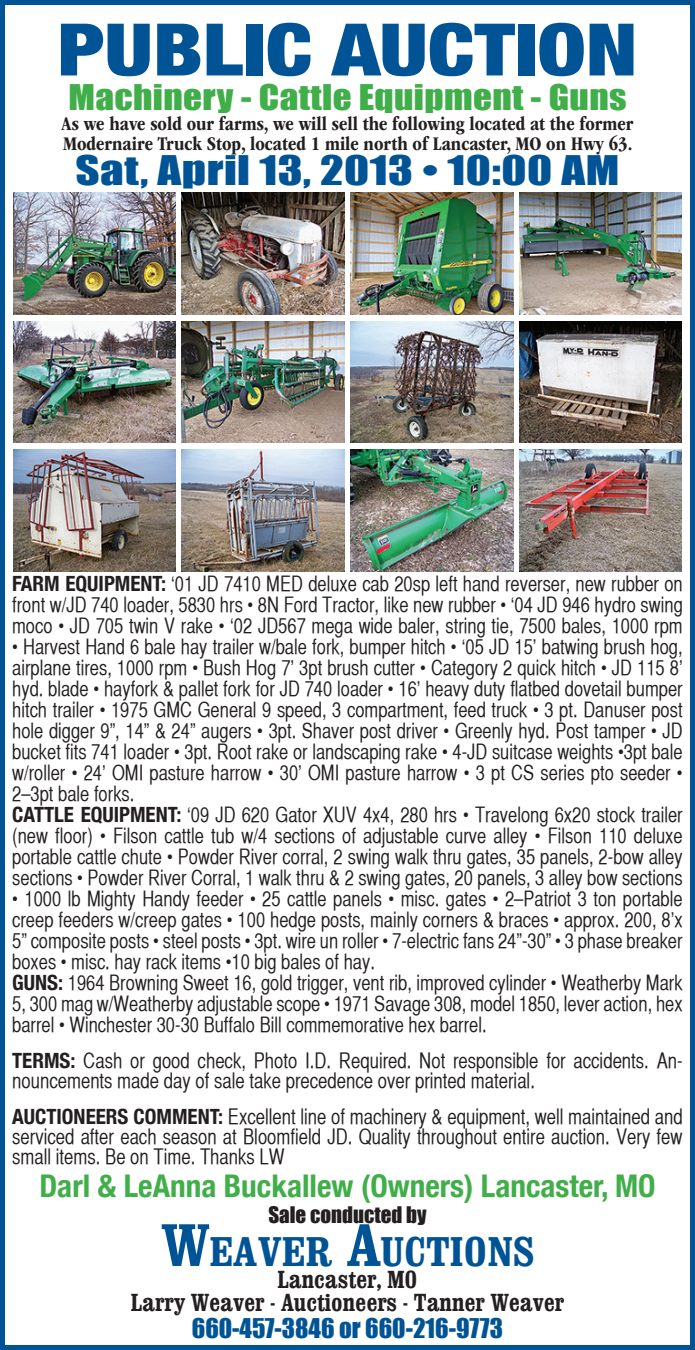
<style>
.page{position:relative;width:695px;height:1350px;background:#fff}
.page>*{position:absolute;margin:0;border:0;box-sizing:border-box;transform-origin:0 0}
.t1{font:900 condensed 72.5px "Helvetica Neue";color:#005495;scale:1.2 1}
.t2{font:700 condensed 42px "Clarendon";color:#005495;scale:1.1 1}
.t3{font:37.5px "Impact";letter-spacing:.01em;color:#005495;scale:1.25 1}
.t4{font:32.5px "Impact";letter-spacing:.01em;color:#40ae49;scale:1.14 1}
.t5{font:700 condensed 31.25px "Helvetica Neue";color:#40ae49}
.t6{font:700 condensed 25px/22.5px "Clarendon";color:#231f20;text-align:center}
.t7{font:25px "Impact";color:#005495}
.t8{font:21.25px/20px "Helvetica CY Plain";color:#231f20;scale:.96 1}
.t9{font:21px/21px "Helvetica CY Plain";color:#231f20;scale:.96 1}
.t10{font:700 condensed 21px "Helvetica Neue";color:#231f20}
.t11{font:21px "Impact";color:#231f20}
.t12{font:700 condensed 20px/20px "ITC Garamond Std";color:#231f20}
.s1{font-family:"Helvetica Neue";font-weight:700;font-stretch:condensed}
.s2{font-family:"Helvetica Neue";font-weight:700;font-stretch:condensed;font-size:21px}
.s3{font-size:60px}
</style>
<div class="page">
<div style="left:0;top:0;width:695px;height:1350px;border:5px solid #005495"></div>
<img style="left:13px;top:321px;width:163px;height:122px">
<img style="left:519px;top:449px;width:163px;height:122px">
<img style="left:350px;top:193px;width:163px;height:121px">
<img style="left:182px;top:321px;width:162px;height:122px">
<img style="left:519px;top:193px;width:163px;height:121px">
<img style="left:13px;top:193px;width:163px;height:121px">
<img style="left:350px;top:449px;width:163px;height:122px">
<img style="left:519px;top:321px;width:163px;height:122px">
<img style="left:182px;top:193px;width:162px;height:121px">
<img style="left:13px;top:449px;width:163px;height:122px">
<img style="left:182px;top:449px;width:162px;height:122px">
<img style="left:350px;top:321px;width:163px;height:122px">
<h1 class="t1" style="left:58px;top:-10px;width:484px">PUBLIC AUCTION</h1>
<h3 class="t4" style="left:68px;top:73px;width:491px">Machinery - Cattle Equipment - Guns</h3>
<p class="t12" style="left:62px;top:114px;width:573px">As we have sold our farms, we will sell the following located at the former<br>Modernaire Truck Stop, located 1 mile north of Lancaster, MO on Hwy 63.</p>
<h3 class="t3" style="left:76px;top:142px;width:436px">Sat, April 13, 2013 • 10:00 AM</h3>
<p class="t9" style="left:12px;top:574px;width:700px;text-align:justify"><span class="s1">FARM EQUIPMENT:</span> ‘01 JD 7410 MED deluxe cab 20sp left hand reverser, new rubber on front w/JD 740 loader, 5830 hrs • 8N Ford Tractor, like new rubber • ‘04 JD 946 hydro swing moco • JD 705 twin V rake • ‘02 JD567 mega wide baler, string tie, 7500 bales, 1000 rpm</p>
<p class="t9" style="left:12px;top:637px;width:700px">• Harvest Hand 6 bale hay trailer w/bale fork, bumper hitch • ‘05 JD 15’ batwing brush hog, airplane tires, 1000 rpm • Bush Hog 7’ 3pt brush cutter • Category 2 quick hitch • JD 115 8’ hyd. blade • hayfork &amp; pallet fork for JD 740 loader • 16’ heavy duty flatbed dovetail bumper hitch trailer • 1975 GMC General 9 speed, 3 compartment, feed truck • 3 pt. Danuser post hole digger 9”, 14” &amp; 24” augers • 3pt. Shaver post driver • Greenly hyd. Post tamper • JD bucket fits 741 loader • 3pt. Root rake or landscaping rake • 4-JD suitcase weights •3pt bale w/roller • 24’ OMI pasture harrow • 30’ OMI pasture harrow • 3 pt CS series pto seeder • 2–3pt bale forks.<br><span class="s1">CATTLE EQUIPMENT:</span> ‘09 JD 620 Gator XUV 4x4, 280 hrs • Travelong 6x20 stock trailer (new floor) • Filson cattle tub w/4 sections of adjustable curve alley • Filson 110 deluxe portable cattle chute • Powder River corral, 2 swing walk thru gates, 35 panels, 2-bow alley sections • Powder River Corral, 1 walk thru &amp; 2 swing gates, 20 panels, 3 alley bow sections</p>
<p class="t9" style="left:12px;top:889px;width:700px">• 1000 lb Mighty Handy feeder • 25 cattle panels • misc. gates • 2–Patriot 3 ton portable creep feeders w/creep gates • 100 hedge posts, mainly corners &amp; braces • approx. 200, 8’x 5” composite posts • steel posts • 3pt. wire un roller • 7-electric fans 24”-30” • 3 phase breaker boxes • misc. hay rack items •10 big bales of hay.<br><span class="s1">GUNS:</span> 1964 Browning Sweet 16, gold trigger, vent rib, improved cylinder • Weatherby Mark 5, 300 mag w/Weatherby adjustable scope • 1971 Savage 308, model 1850, lever action, hex barrel • Winchester 30-30 Buffalo Bill commemorative hex barrel.</p>
<p class="t10" style="left:12px;top:1044px;width:23px">Terms</p>
<p class="t8" style="left:12px;top:1051px;width:700px;text-indent:58px"><span class="s2">:</span> Cash or good check, Photo I.D. Required. Not responsible for accidents. An&shy;nouncements made day of sale take precedence over printed material.</p>
<p class="t10" style="left:12px;top:1100px;width:22px">Aucti</p>
<p class="t10" style="left:62px;top:1100px;width:24px">oneers</p>
<p class="t10" style="left:133px;top:1100px;width:37px">Comment</p>
<p class="t8" style="left:12px;top:1107px;width:700px;text-align:justify;text-indent:206px"><span class="s2">:</span> Excellent line of machinery &amp; equipment, well maintained and serviced after each season at Bloomfield JD. Quality throughout entire auction. Very few small items. Be on Time. Thanks LW</p>
<h3 class="t5" style="left:39px;top:1160px;width:615px">Darl &amp; LeAnna Buckallew (Owners) Lancaster, MO</h3>
<p class="t11" style="left:268px;top:1198px;width:160px">Sale conducted by</p>
<h2 class="t2" style="left:161px;top:1226px;width:341px"><span class="s3">W</span>EAVER <span class="s3">A</span>UCTIONS</h2>
<p class="t6" style="left:131px;top:1269px;width:435px">Lancaster, MO<br>Larry Weaver - Auctioneers - Tanner Weaver</p>
<p class="t7" style="left:192px;top:1309px;width:313px">660-457-3846 or 660-216-9773</p>
</div>
